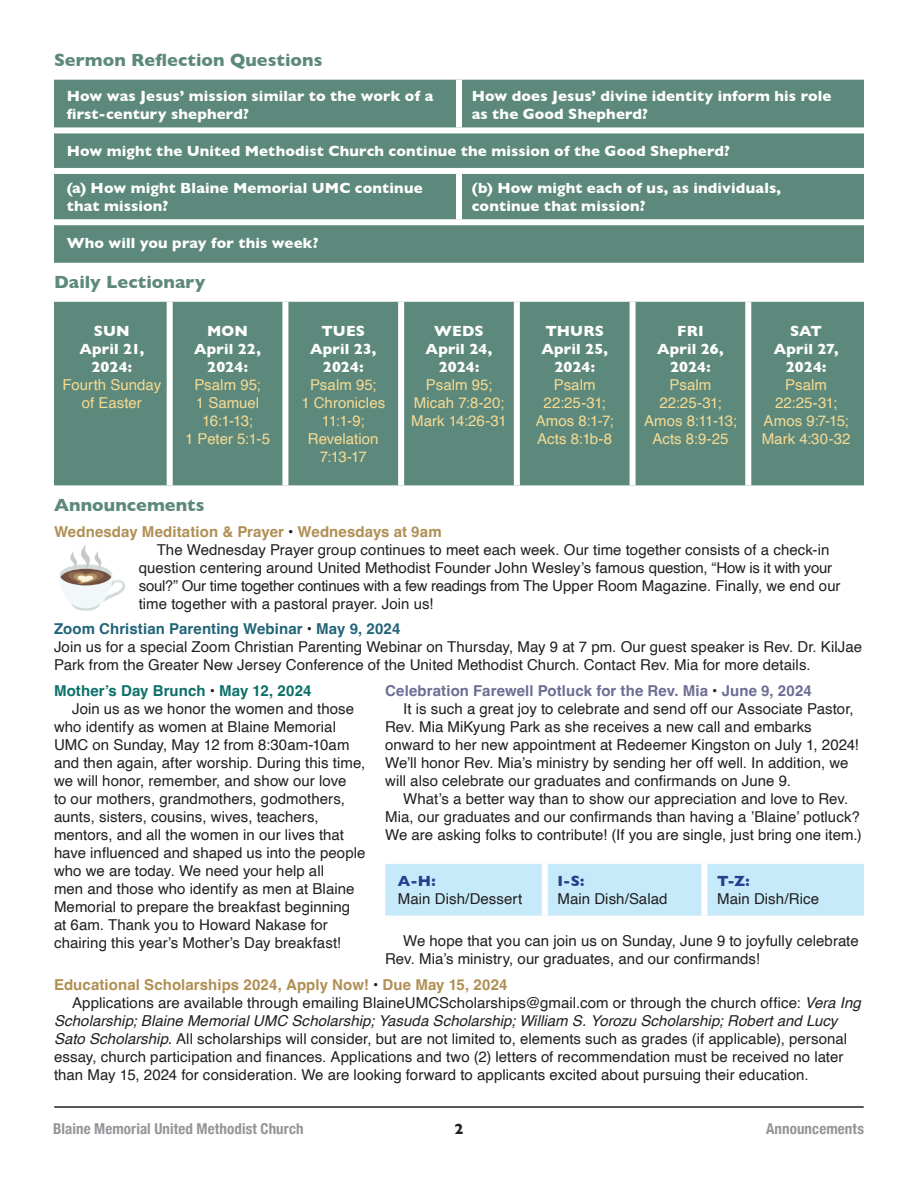
<style>
.page{position:relative;width:918px;height:1188px;background:#fff}
.page>*{position:absolute;margin:0;border:0;box-sizing:border-box;transform-origin:0 0}
.t1{font:700 18px "Gill Sans";letter-spacing:.005em;color:#5d897c}
.t2{font:15px/18px "Helvetica";letter-spacing:.005em;color:#231f20}
.t3{font:700 15px/18px "Gill Sans";letter-spacing:.01em;color:#fff;text-align:center}
.t4{font:15px/18px "Helvetica";letter-spacing:.005em;color:#f6db93;text-align:center}
.t5{font:italic 15px "Helvetica";letter-spacing:.005em;color:#231f20}
.t6{font:700 15px "Helvetica";letter-spacing:.005em;color:#b08f54}
.t7{font:15px "Helvetica";letter-spacing:-.015em;color:#231f20}
.t8{font:700 15px "Helvetica";letter-spacing:.005em;color:#6e6d95}
.t9{font:700 condensed 15px "Helvetica Neue";letter-spacing:.005em;color:#939598}
.t10{font:700 15px "Helvetica";letter-spacing:.005em;color:#0b7068}
.t11{font:700 15px "Gill Sans";color:#253f8e}
.t12{font:700 15px "Gill Sans";color:#231f20}
.s1{color:#231f20}
.s2{font-weight:700;color:#226478}
.s3{font-weight:700}
.s4{font-style:italic}
</style>
<div class="page">
<hr style="left:55px;top:1106px;width:808px;height:2px;background:#231f20">
<svg style="left:59px;top:544px;width:66px;height:67px"></svg>
<div style="left:385px;top:864px;width:479px;height:52px;background:#c6eafa"></div>
<div style="left:542px;top:864px;width:6px;height:52px;background:#fff"></div>
<div style="left:701px;top:864px;width:6px;height:52px;background:#fff"></div>
<div style="left:54px;top:80px;width:810px;height:183px;background:#5d897c"></div>
<div style="left:456px;top:80px;width:6px;height:47px;background:#fff"></div>
<div style="left:54px;top:127px;width:405px;height:6px;background:#fff"></div>
<div style="left:459px;top:127px;width:405px;height:6px;background:#fff"></div>
<div style="left:54px;top:168px;width:405px;height:6px;background:#fff"></div>
<div style="left:459px;top:168px;width:405px;height:6px;background:#fff"></div>
<div style="left:456px;top:174px;width:6px;height:45px;background:#fff"></div>
<div style="left:54px;top:219px;width:405px;height:6px;background:#fff"></div>
<div style="left:459px;top:219px;width:405px;height:6px;background:#fff"></div>
<div style="left:54px;top:302px;width:810px;height:183px;background:#5d897c"></div>
<div style="left:167px;top:302px;width:6px;height:183px;background:#fff"></div>
<div style="left:282px;top:302px;width:6px;height:183px;background:#fff"></div>
<div style="left:398px;top:302px;width:6px;height:183px;background:#fff"></div>
<div style="left:514px;top:302px;width:6px;height:183px;background:#fff"></div>
<div style="left:630px;top:302px;width:6px;height:183px;background:#fff"></div>
<div style="left:745px;top:302px;width:6px;height:183px;background:#fff"></div>
<p class="t1" style="left:54px;top:46px;width:270px">Sermon Reflection Questions</p>
<p class="t3" style="left:67px;top:87px;width:368px;text-align:left">How was Jesus’ mission similar to the work of a first-century shepherd?</p>
<p class="t3" style="left:472px;top:87px;width:361px;text-align:left">How does Jesus’ divine identity inform his role as the Good Shepherd?</p>
<p class="t3" style="left:67px;top:141px;width:665px">How might the United Methodist Church continue the mission of the Good Shepherd?</p>
<p class="t3" style="left:67px;top:178px;width:357px;text-align:left">(a) How might Blaine Memorial UMC continue that mission?</p>
<p class="t3" style="left:472px;top:178px;width:311px;text-align:left">(b) How might each of us, as individuals, continue that mission?</p>
<p class="t3" style="left:67px;top:233px;width:253px">Who will you pray for this week?</p>
<p class="t1" style="left:54px;top:268px;width:153px">Daily Lectionary</p>
<p class="t3" style="left:79px;top:322px;width:66px">SUN<br>April 21,<br>2024:</p>
<p class="t4" style="left:63px;top:376px;width:100px">Fourth Sunday of Easter</p>
<p class="t3" style="left:194px;top:322px;width:68px">MON<br>April 22,<br>2024:</p>
<p class="t4" style="left:185px;top:376px;width:86px">Psalm 95;<br>1 Samuel<br>16:1-13;<br>1 Peter 5:1-5</p>
<p class="t3" style="left:310px;top:322px;width:68px">TUES<br>April 23,<br>2024:</p>
<p class="t4" style="left:301px;top:376px;width:85px">Psalm 95;<br>1 Chronicles<br>11:1-9;<br>Revelation<br>7:13-17</p>
<p class="t3" style="left:426px;top:322px;width:68px">WEDS<br>April 24,<br>2024:</p>
<p class="t4" style="left:411px;top:376px;width:97px">Psalm 95;<br>Micah 7:8-20;<br>Mark 14:26-31</p>
<p class="t3" style="left:542px;top:322px;width:68px">THURS<br>April 25,<br>2024:</p>
<p class="t4" style="left:536px;top:376px;width:79px">Psalm<br>22:25-31;<br>Amos 8:1-7;<br>Acts 8:1b-8</p>
<p class="t3" style="left:657px;top:322px;width:68px">FRI<br>April 26,<br>2024:</p>
<p class="t4" style="left:644px;top:376px;width:94px">Psalm<br>22:25-31;<br>Amos 8:11-13;<br>Acts 8:9-25</p>
<p class="t3" style="left:774px;top:322px;width:66px">SAT<br>April 27,<br>2024:</p>
<p class="t4" style="left:762px;top:376px;width:90px">Psalm<br>22:25-31;<br>Amos 9:7-15;<br>Mark 4:30-32</p>
<p class="t1" style="left:54px;top:491px;width:152px">Announcements</p>
<p class="t6" style="left:54px;top:522px;width:389px">Wednesday Meditation &amp; Prayer <span class="s1">•</span> Wednesdays at 9am</p>
<p class="t2" style="left:157px;top:541px;width:674px">The Wednesday Prayer group continues to meet each week. Our time together consists of a check-in</p>
<p class="t2" style="left:139px;top:559px;width:695px">question centering around United Methodist Founder John Wesley’s famous question, “How is it with your</p>
<p class="t7" style="left:139px;top:574px;width:703px">soul?” Our time together continues with a few readings from The Upper Room Magazine. Finally, we end our</p>
<p class="t2" style="left:139px;top:595px;width:296px">time together with a pastoral prayer. Join us!</p>
<p class="t2" style="left:54px;top:620px;width:810px"><span class="s2">Zoom Christian Parenting Webinar</span> <span class="s3">•</span> <span class="s2">May 9, 2024<br></span>Join us for a special Zoom Christian Parenting Webinar on Thursday, May 9 at 7 pm. Our guest speaker is Rev. Dr. KilJae<br>Park from the Greater New Jersey Conference of the United Methodist Church. Contact Rev. Mia for more details.</p>
<p class="t10" style="left:54px;top:681px;width:259px">Mother’s Day Brunch <span class="s1">•</span> May 12, 2024</p>
<p class="t2" style="left:72px;top:700px;width:284px">Join us as we honor the women and those</p>
<p class="t2" style="left:54px;top:718px;width:284px">who identify as women at Blaine Memorial</p>
<p class="t2" style="left:54px;top:736px;width:297px">UMC on Sunday, May 12 from 8:30am-10am</p>
<p class="t2" style="left:54px;top:754px;width:313px">and then again, after worship. During this time,</p>
<p class="t2" style="left:54px;top:772px;width:294px">we will honor, remember, and show our love</p>
<p class="t2" style="left:54px;top:790px;width:293px">to our mothers, grandmothers, godmothers,</p>
<p class="t2" style="left:54px;top:808px;width:266px">aunts, sisters, cousins, wives, teachers,</p>
<p class="t2" style="left:54px;top:826px;width:292px">mentors, and all the women in our lives that</p>
<p class="t2" style="left:54px;top:844px;width:313px">have influenced and shaped us into the people</p>
<p class="t2" style="left:54px;top:862px;width:272px">who we are today. We need your help all</p>
<p class="t2" style="left:54px;top:880px;width:302px">men and those who identify as men at Blaine</p>
<p class="t2" style="left:54px;top:898px;width:298px">Memorial to prepare the breakfast beginning</p>
<p class="t2" style="left:54px;top:916px;width:275px">at 6am. Thank you to Howard Nakase for</p>
<p class="t2" style="left:54px;top:934px;width:289px">chairing this year’s Mother’s Day breakfast!</p>
<p class="t8" style="left:385px;top:681px;width:428px">Celebration Farewell Potluck for the Rev. Mia <span class="s1">•</span> June 9, 2024</p>
<p class="t2" style="left:403px;top:700px;width:452px">It is such a great joy to celebrate and send off our Associate Pastor,</p>
<p class="t2" style="left:385px;top:718px;width:428px">Rev. Mia MiKyung Park as she receives a new call and embarks</p>
<p class="t2" style="left:385px;top:736px;width:475px">onward to her new appointment at Redeemer Kingston on July 1, 2024!</p>
<p class="t2" style="left:385px;top:754px;width:465px">We’ll honor Rev. Mia’s ministry by sending her off well. In addition, we</p>
<p class="t2" style="left:385px;top:772px;width:407px">will also celebrate our graduates and confirmands on June 9.</p>
<p class="t2" style="left:403px;top:790px;width:447px">What’s a better way than to show our appreciation and love to Rev.</p>
<p class="t2" style="left:385px;top:808px;width:476px">Mia, our graduates and our confirmands than having a ’Blaine’ potluck?</p>
<p class="t2" style="left:385px;top:826px;width:478px">We are asking folks to contribute! (If you are single, just bring one item.)</p>
<p class="t11" style="left:398px;top:869px;width:39px">A-H:</p>
<p class="t2" style="left:398px;top:891px;width:126px">Main Dish/Dessert</p>
<p class="t11" style="left:558px;top:869px;width:28px">I-S:</p>
<p class="t2" style="left:558px;top:891px;width:111px">Main Dish/Salad</p>
<p class="t11" style="left:717px;top:869px;width:34px">T-Z:</p>
<p class="t2" style="left:717px;top:891px;width:104px">Main Dish/Rice</p>
<p class="t2" style="left:385px;top:932px;width:475px;text-indent:18px">We hope that you can join us on Sunday, June 9 to joyfully celebrate<br>Rev. Mia’s ministry, our graduates, and our confirmands!</p>
<p class="t6" style="left:54px;top:976px;width:455px">Educational Scholarships 2024, Apply Now! <span class="s1">•</span> Due May 15, 2024</p>
<p class="t2" style="left:72px;top:994px;width:790px">Applications are available through emailing BlaineUMCScholarships@gmail.com or through the church office: <span class="s4">Vera Ing</span></p>
<p class="t5" style="left:54px;top:1009px;width:785px">Scholarship; Blaine Memorial UMC Scholarship; Yasuda Scholarship; William S. Yorozu Scholarship; Robert and Lucy</p>
<p class="t2" style="left:54px;top:1030px;width:795px"><span class="s4">Sato Scholarship.</span> All scholarships will consider, but are not limited to, elements such as grades (if applicable), personal</p>
<p class="t2" style="left:54px;top:1048px;width:791px">essay, church participation and finances. Applications and two (2) letters of recommendation must be received no later</p>
<p class="t2" style="left:54px;top:1066px;width:756px">than May 15, 2024 for consideration. We are looking forward to applicants excited about pursuing their education.</p>
<p class="t9" style="left:53px;top:1116px;width:252px">Blaine Memorial United Methodist Church</p>
<p class="t12" style="left:455px;top:1117px;width:10px">2</p>
<p class="t9" style="left:766px;top:1116px;width:99px">Announcements</p>
</div>
